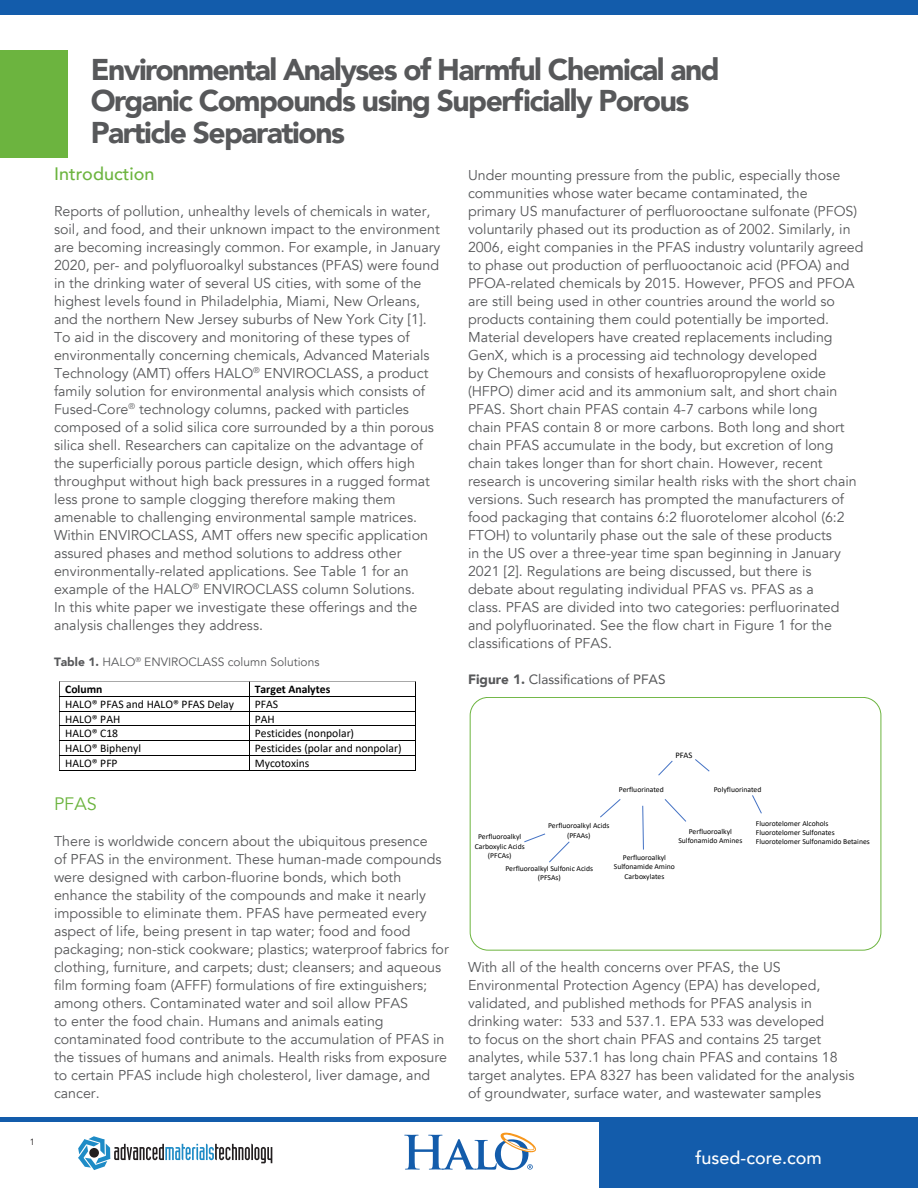
<style>
.page{position:relative;width:918px;height:1188px;background:#fff}
.page>*{position:absolute;margin:0;border:0;box-sizing:border-box;transform-origin:0 0}
.t1{font:900 30px/31.5px "Avenir";letter-spacing:-.05em;color:#57585a}
.t2{font:500 18px "Avenir";color:#fff}
.subhead{font:500 18px "Avenir";color:#6cb43f}
.subhead-2{font:18px "Avenir";color:#6cb43f}
.body{font:14.25px/18px "Avenir";color:#57585a}
.body-2{font:13.5px "Avenir";color:#57585a}
.body-3{font:12px "Avenir";color:#57585a}
.t3{font:11.7px "Calibri";color:#000}
.t4{font:700 11.7px "Calibri";color:#000}
.t5{font:9px "Avenir";color:#231f20}
.t6{font:8.55px "Calibri";color:#000}
.t7{font:7.65px/9.1px "Calibri";color:#000;text-align:center}
.s1{font-weight:900}
</style>
<div class="page">
<hr style="left:0;top:1118px;width:918px;height:4px;background:#135cab">
<div style="left:0;top:0;width:918px;height:15px;background:#135cab"></div>
<svg style="left:78px;top:1136px;width:194px;height:34px"></svg>
<div style="left:89px;top:1148px;width:10px;height:10px;background:#231f20;border-radius:50%"></div>
<svg style="left:404px;top:1132px;width:132px;height:38px"></svg>
<div style="left:599px;top:1122px;width:319px;height:66px;background:#135cab"></div>
<div style="left:0;top:50px;width:68px;height:108px;background:#6cb43f"></div>
<svg style="left:658px;top:761px;width:15px;height:15px"></svg>
<svg style="left:695px;top:759px;width:15px;height:13px"></svg>
<svg style="left:752px;top:795px;width:10px;height:19px"></svg>
<svg style="left:600px;top:799px;width:21px;height:18px"></svg>
<svg style="left:642px;top:806px;width:2px;height:44px"></svg>
<svg style="left:665px;top:799px;width:21px;height:23px"></svg>
<svg style="left:524px;top:834px;width:46px;height:28px"></svg>
<div style="left:470px;top:697px;width:411px;height:253px;border:1px solid #6cb43f;border-radius:18px"></div>
<hr style="left:60px;top:682px;width:189px;height:1px;background:#000">
<hr style="left:249px;top:682px;width:166px;height:1px;background:#000">
<hr style="left:60px;top:696px;width:189px;height:1px;background:#000">
<hr style="left:249px;top:696px;width:166px;height:1px;background:#000">
<hr style="left:60px;top:711px;width:189px;height:1px;background:#000">
<hr style="left:249px;top:711px;width:166px;height:1px;background:#000">
<hr style="left:60px;top:726px;width:189px;height:1px;background:#000">
<hr style="left:249px;top:726px;width:166px;height:1px;background:#000">
<hr style="left:60px;top:740px;width:189px;height:1px;background:#000">
<hr style="left:249px;top:740px;width:166px;height:1px;background:#000">
<hr style="left:60px;top:755px;width:189px;height:1px;background:#000">
<hr style="left:249px;top:755px;width:166px;height:1px;background:#000">
<svg style="left:59px;top:682px;width:1px;height:89px"></svg>
<hr style="left:60px;top:770px;width:189px;height:1px;background:#000">
<svg style="left:249px;top:683px;width:1px;height:87px"></svg>
<hr style="left:249px;top:770px;width:166px;height:1px;background:#000">
<svg style="left:415px;top:682px;width:1px;height:89px"></svg>
<p class="t5" style="left:30px;top:1137px;width:7px">1</p>
<p class="t1" style="left:91px;top:53px;width:631px">Environmental Analyses of Harmful Chemical and<br>Organic Compounds using Superficially Porous<br>Particle Separations</p>
<p class="subhead" style="left:54px;top:158px;width:102px">Introduction</p>
<p class="body" style="left:54px;top:202px;width:388px">Reports of pollution, unhealthy levels of chemicals in water, soil, and food, and their unknown impact to the environment are becoming increasingly common. For example, in January 2020, per- and polyfluoroalkyl substances (PFAS) were found in the drinking water of several US cities, with some of the highest levels found in Philadelphia, Miami, New Orleans, and the northern New Jersey suburbs of New York City [1].<br>To aid in the discovery and monitoring of these types of environmentally concerning chemicals, Advanced Materials Technology (AMT) offers HALO<sup>®</sup> ENVIROCLASS, a product family solution for environmental analysis which consists of Fused-Core<sup>®</sup> technology columns, packed with particles composed of a solid silica core surrounded by a thin porous silica shell. Researchers can capitalize on the advantage of the superficially porous particle design, which offers high throughput without high back pressures in a rugged format less prone to sample clogging therefore making them amenable to challenging environmental sample matrices.<br>Within ENVIROCLASS, AMT offers new specific application assured phases and method solutions to address other environmentally-related applications. See Table 1 for an example of the HALO<sup>®</sup> ENVIROCLASS column Solutions.<br>In this white paper we investigate these offerings and the analysis challenges they address.</p>
<p class="body-3" style="left:54px;top:655px;width:267px"><span class="s1">Table 1.</span> HALO<sup>®</sup> ENVIROCLASS column Solutions</p>
<p class="t4" style="left:65px;top:681px;width:39px">Column</p>
<p class="t4" style="left:255px;top:681px;width:77px">Target Analytes</p>
<p class="t3" style="left:65px;top:696px;width:170px">HALO® PFAS and HALO® PFAS Delay</p>
<p class="t3" style="left:255px;top:696px;width:25px">PFAS</p>
<p class="t3" style="left:65px;top:711px;width:57px">HALO® PAH</p>
<p class="t3" style="left:255px;top:711px;width:22px">PAH</p>
<p class="t3" style="left:65px;top:725px;width:54px">HALO® C18</p>
<p class="t3" style="left:255px;top:725px;width:101px">Pesticides (nonpolar)</p>
<p class="t3" style="left:65px;top:740px;width:78px">HALO® Biphenyl</p>
<p class="t3" style="left:255px;top:740px;width:148px">Pesticides (polar and nonpolar)</p>
<p class="t3" style="left:65px;top:755px;width:54px">HALO® PFP</p>
<p class="t3" style="left:255px;top:755px;width:56px">Mycotoxins</p>
<p class="subhead-2" style="left:54px;top:793px;width:44px">PFAS</p>
<p class="body" style="left:54px;top:832px;width:396px">There is worldwide concern about the ubiquitous presence<br>of PFAS in the environment. These human-made compounds were designed with carbon-fluorine bonds, which both enhance the stability of the compounds and make it nearly impossible to eliminate them. PFAS have permeated every aspect of life, being present in tap water; food and food packaging; non-stick cookware; plastics; waterproof fabrics for clothing, furniture, and carpets; dust; cleansers; and aqueous film forming foam (AFFF) formulations of fire extinguishers; among others. Contaminated water and soil allow PFAS<br>to enter the food chain. Humans and animals eating contaminated food contribute to the accumulation of PFAS in the tissues of humans and animals. Health risks from exposure to certain PFAS include high cholesterol, liver damage, and cancer.</p>
<p class="body" style="left:468px;top:166px;width:397px">Under mounting pressure from the public, especially those communities whose water became contaminated, the<br>primary US manufacturer of perfluorooctane sulfonate (PFOS) voluntarily phased out its production as of 2002. Similarly, in 2006, eight companies in the PFAS industry voluntarily agreed to phase out production of perfluooctanoic acid (PFOA) and PFOA-related chemicals by 2015. However, PFOS and PFOA are still being used in other countries around the world so products containing them could potentially be imported.<br>Material developers have created replacements including GenX, which is a processing aid technology developed<br>by Chemours and consists of hexafluoropropylene oxide (HFPO) dimer acid and its ammonium salt, and short chain PFAS. Short chain PFAS contain 4-7 carbons while long<br>chain PFAS contain 8 or more carbons. Both long and short chain PFAS accumulate in the body, but excretion of long chain takes longer than for short chain. However, recent research is uncovering similar health risks with the short chain versions. Such research has prompted the manufacturers of food packaging that contains 6:2 fluorotelomer alcohol (6:2<br>FTOH) to voluntarily phase out the sale of these products<br>in the US over a three-year time span beginning in January 2021 [2]. Regulations are being discussed, but there is<br>debate about regulating individual PFAS vs. PFAS as a<br>class. PFAS are divided into two categories: perfluorinated and polyfluorinated. See the flow chart in Figure 1 for the classifications of PFAS.</p>
<p class="body-2" style="left:468px;top:668px;width:199px"><span class="s1">Figure 1.</span> Classifications of PFAS</p>
<p class="t6" style="left:675px;top:749px;width:18px">PFAS</p>
<p class="t7" style="left:619px;top:785px;width:46px">Perfluorinated</p>
<p class="t7" style="left:714px;top:785px;width:49px">Polyfluorinated</p>
<p class="t7" style="left:756px;top:819px;width:116px;text-align:left">Fluorotelomer Alcohols<br>Fluorotelomer Sulfonates<br>Fluorotelomer Sulfonamido Betaines</p>
<p class="t7" style="left:548px;top:821px;width:63px">Perfluoroalkyl Acids (PFAAs)</p>
<p class="t7" style="left:678px;top:827px;width:65px">Perfluoroalkyl<br>Sulfonamido Amines</p>
<p class="t7" style="left:475px;top:832px;width:52px">Perfluoroalkyl<br>Carboxylic Acids (PFCAs)</p>
<p class="t7" style="left:614px;top:853px;width:62px">Perfluoroalkyl<br>Sulfonamide Amino<br>Carboxylates</p>
<p class="t7" style="left:506px;top:864px;width:89px">Perfluoroalkyl Sulfonic Acids (PFSAs)</p>
<p class="body" style="left:468px;top:958px;width:388px">With all of the health concerns over PFAS, the US Environmental Protection Agency (EPA) has developed, validated, and published methods for PFAS analysis in drinking water: 533 and 537.1. EPA 533 was developed<br>to focus on the short chain PFAS and contains 25 target analytes, while 537.1 has long chain PFAS and contains 18 target analytes. EPA 8327 has been validated for the analysis of groundwater, surface water, and wastewater samples</p>
<p class="t2" style="left:696px;top:1142px;width:128px">fused-core.com</p>
</div>
